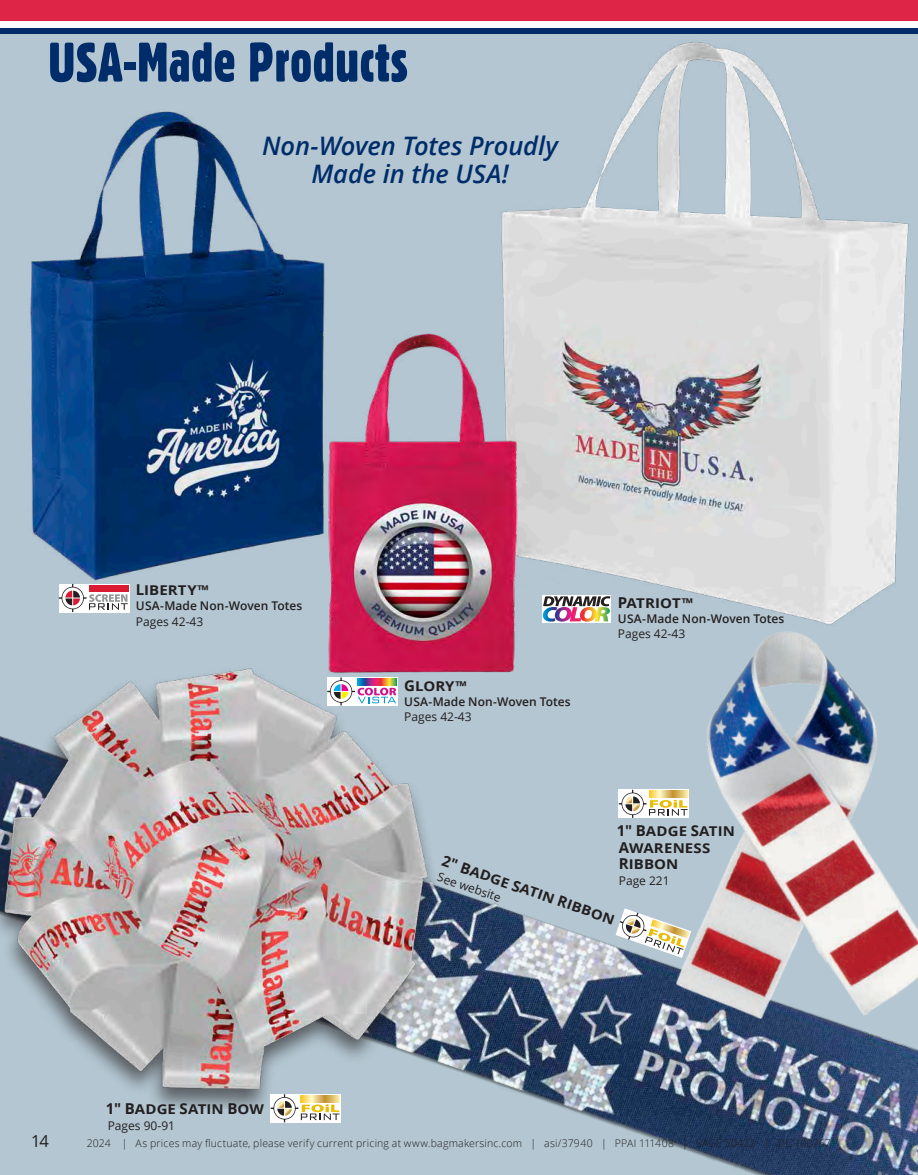
<style>
.page{position:relative;width:918px;height:1175px;background:#fff}
.page>*{position:absolute;margin:0;border:0;box-sizing:border-box;transform-origin:0 0}
.t1{font:54px "Gothic 821 Condensed BT";color:#002c6a}
.t2{font:italic 600 25.5px/28.5px "Open Sans";letter-spacing:-.005em;color:#002c6a;text-align:center}
.t3{font:16.5px "Open Sans";color:#231f20}
.t4{font:700 13.5px/16.5px "Open Sans";letter-spacing:.005em;color:#231f20;scale:1.11 1}
.t5{font:600 12px "Open Sans";letter-spacing:.005em;color:#231f20}
.t6{font:12px "Open Sans";color:#231f20}
.t7{font:300 10.5px "Open Sans";letter-spacing:.02em;color:#231f20}
.s1{font-size:15px}
</style>
<div class="page">
<div style="left:0;top:0;width:918px;height:1174px;background:#b3c6d1"></div>
<div style="left:0;top:0;width:918px;height:33px;background:linear-gradient(to right,#002c6a,#002c6a)"></div>
<svg style="left:0;top:20px;width:918px;height:7px;background:#fadfe4"></svg>
<div style="left:0;top:0;width:918px;height:20px;background:#de2547"></div>
<img style="left:172px;top:789px;width:746px;height:385px">
<img style="left:472px;top:33px;width:446px;height:585px">
<img style="left:30px;top:111px;width:295px;height:491px">
<img style="left:296px;top:322px;width:241px;height:351px">
<img style="left:874px;top:1036px;width:44px;height:97px">
<img style="left:638px;top:618px;width:280px;height:418px">
<img style="left:0;top:645px;width:442px;height:453px">
<svg style="left:542px;top:595px;width:69px;height:28px"></svg>
<svg style="left:543px;top:596px;width:68px;height:25px;background:#aa9796"></svg>
<div style="left:271px;top:1094px;width:70px;height:28px;background:#fff"></div>
<svg style="left:271px;top:1094px;width:69px;height:28px"></svg>
<svg style="left:301px;top:1095px;width:39px;height:7px"></svg>
<svg style="left:619px;top:789px;width:69px;height:29px;background:#dfd8c1"></svg>
<svg style="left:649px;top:791px;width:39px;height:6px"></svg>
<svg style="left:616px;top:908px;width:75px;height:49px"></svg>
<svg style="left:396px;top:677px;width:2px;height:28px"></svg>
<svg style="left:327px;top:677px;width:69px;height:28px;background:#d8c9d8"></svg>
<svg style="left:357px;top:678px;width:39px;height:7px"></svg>
<svg style="left:128px;top:584px;width:1px;height:28px"></svg>
<svg style="left:59px;top:584px;width:69px;height:28px;background:#d4cbcd"></svg>
<div style="left:89px;top:585px;width:39px;height:7px;background:#da1a32"></div>
<svg style="left:441px;top:855px;width:30px;height:19px"></svg>
<h1 class="t1" style="left:49px;top:30px;width:361px">USA-Made Products</h1>
<h2 class="t2" style="left:262px;top:130px;width:297px">Non-Woven Totes Proudly<br>Made in the USA!</h2>
<p class="t4" style="left:136px;top:582px;width:67px"><span class="s1">L</span>IBERTY™</p>
<p class="t5" style="left:136px;top:598px;width:168px">USA-Made Non-Woven Totes</p>
<p class="t4" style="left:618px;top:594px;width:69px"><span class="s1">P</span>ATRIOT™</p>
<p class="t5" style="left:618px;top:610px;width:168px">USA-Made Non-Woven Totes</p>
<p class="t6" style="left:136px;top:614px;width:69px">Pages 42-43</p>
<p class="t6" style="left:618px;top:625px;width:69px">Pages 42-43</p>
<p class="t4" style="left:404px;top:677px;width:58px"><span class="s1">G</span>LORY™</p>
<p class="t5" style="left:404px;top:693px;width:168px">USA-Made Non-Woven Totes</p>
<p class="t6" style="left:404px;top:709px;width:69px">Pages 42-43</p>
<p class="t4" style="left:106px;top:1100px;width:144px"><span class="s1">1" B</span>ADGE <span class="s1">S</span>ATIN <span class="s1">B</span>OW</p>
<p class="t6" style="left:108px;top:1117px;width:69px">Pages 90-91</p>
<p class="t4" style="left:617px;top:822px;width:108px"><span class="s1">1" B</span>ADGE <span class="s1">S</span>ATIN<br><span class="s1">A</span>WARENESS</p>
<p class="t4" style="left:619px;top:855px;width:55px"><span class="s1">R</span>IBBON</p>
<p class="t4" style="left:473px;top:862px;width:139px;rotate:19deg">ADGE <span class="s1">S</span>ATIN <span class="s1">R</span>IBBON</p>
<p class="t6" style="left:441px;top:868px;width:68px;rotate:19deg">See website</p>
<p class="t6" style="left:619px;top:872px;width:52px">Page 221</p>
<h3 class="t3" style="left:31px;top:1129px;width:19px">14</h3>
<p class="t7" style="left:87px;top:1136px;width:745px">2024 | As prices may fluctuate, please verify current pricing at www.bagmakersinc.com | asi/37940 | PPAI 111408 | SAGE 50422 | DC 100767</p>
</div>
